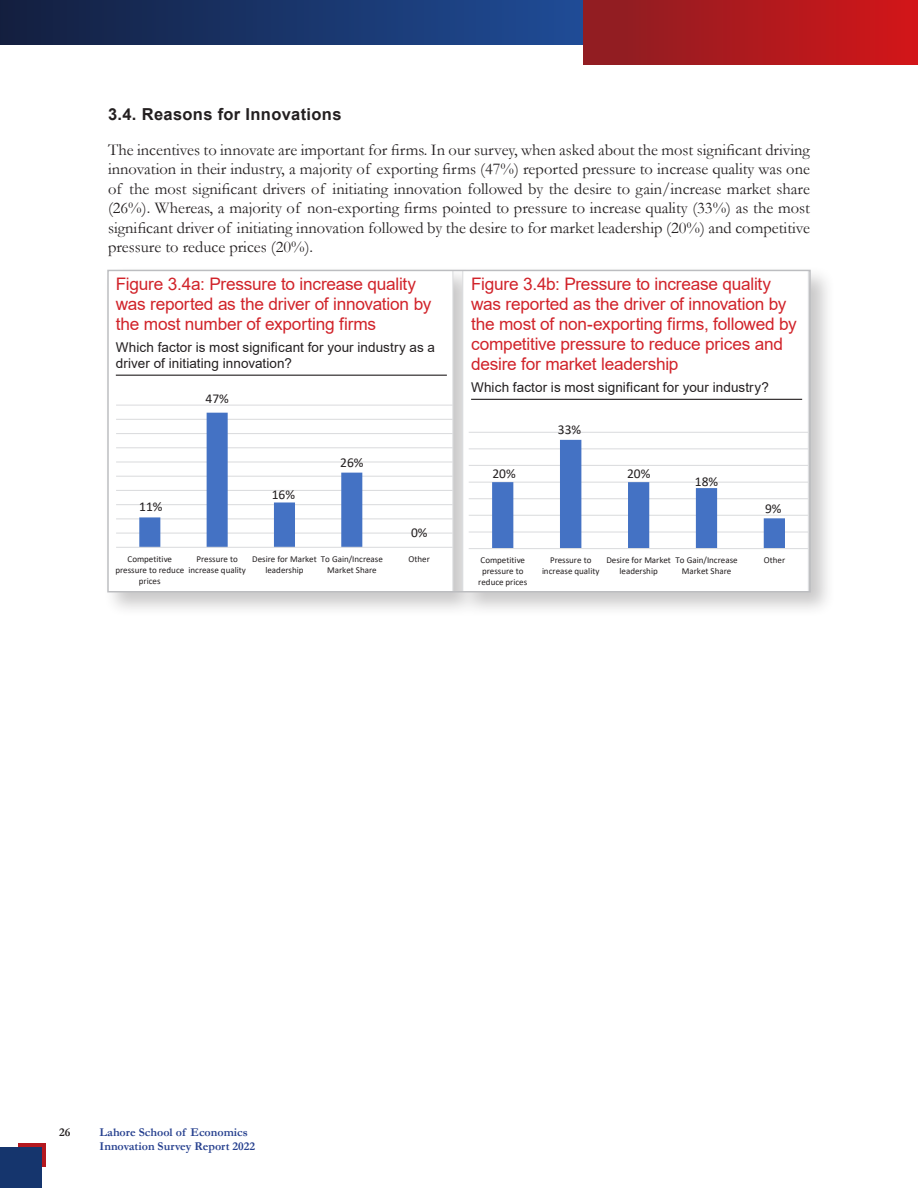
<style>
.page{position:relative;width:918px;height:1188px;background:#fff}
.page>*{position:absolute;margin:0;border:0;box-sizing:border-box;transform-origin:0 0}
.t1{font:700 21px "Times New Roman";color:#231f20}
.t2{font:18px/30.9px "Times New Roman";color:#231f20}
.Figures{font:17.25px/19.8px "Arial";letter-spacing:-.015em;color:#d1232a}
.t3{font:16.5px/19.5px "Garamond";color:#231f20;text-align:justify}
.Heading_3{font:700 16.5px "Arial";letter-spacing:.02em;color:#231f20}
.Figures_copy{font:13.5px/15.6px "Arial";letter-spacing:.005em;color:#231f20}
.t4{font:13.5px "Calibri";color:#231f20}
.t5{font:700 12px/13.5px "Garamond";color:#253f8e}
.t6{font:700 12px "Garamond";color:#231f20}
.t7{font:9px/10.9px "Calibri";color:#231f20;text-align:center}
</style>
<div class="page">
<div style="left:0;top:0;width:583px;height:44px;background:linear-gradient(to right,#131e3e,#1f4c97)"></div>
<div style="left:583px;top:0;width:335px;height:65px;background:linear-gradient(to right,#8b1e23,#d21619)"></div>
<div style="left:19px;top:1143px;width:27px;height:23px;background:#b4181f"></div>
<div style="left:0;top:1147px;width:42px;height:41px;background:#15356d"></div>
<div style="left:103px;top:266px;width:733px;height:352px;background:#231f20;opacity:.25"></div>
<svg style="left:109px;top:272px;width:344px;height:318px"></svg>
<svg style="left:462px;top:272px;width:347px;height:318px"></svg>
<hr style="left:116px;top:375px;width:331px;height:1px;background:#231f20">
<hr style="left:471px;top:399px;width:331px;height:1px;background:#231f20">
<p class="Heading_3" style="left:108px;top:103px;width:235px">3.4. Reasons for Innovations</p>
<p class="t3" style="left:108px;top:139px;width:704px">The incentives to innovate are important for firms. In our survey, when asked about the most significant driving innovation in their industry, a majority of exporting firms (47%) reported pressure to increase quality was one of the most significant drivers of initiating innovation followed by the desire to gain/increase market share (26%). Whereas, a majority of non-exporting firms pointed to pressure to increase quality (33%) as the most significant driver of initiating innovation followed by the desire to for market leadership (20%) and competitive pressure to reduce prices (20%).</p>
<p class="t2" style="left:107px;top:136px;width:704px">of funding for innovations, a larger percentage of both exporting firms (60%) and non-exporting firms (82%) said that they used their internal resources to fund their innovation activities.</p>
<p class="t1" style="left:107px;top:222px;width:255px">3.4. Reasons for Innovations</p>
<p class="Figures" style="left:116px;top:274px;width:317px">Figure 3.4a: Pressure to increase quality was reported as the driver of innovation by the most number of exporting firms</p>
<p class="Figures_copy" style="left:116px;top:340px;width:321px">Which factor is most significant for your industry as a driver of initiating innovation?</p>
<p class="t4" style="left:139px;top:498px;width:25px">11%</p>
<p class="t4" style="left:206px;top:389px;width:25px">47%</p>
<p class="t4" style="left:272px;top:485px;width:25px">16%</p>
<p class="t4" style="left:340px;top:453px;width:25px">26%</p>
<p class="t4" style="left:411px;top:523px;width:18px">0%</p>
<p class="t7" style="left:115px;top:553px;width:70px">Competitive pressure to reduce prices</p>
<p class="t7" style="left:188px;top:553px;width:59px">Pressure to increase quality</p>
<p class="t7" style="left:252px;top:553px;width:66px">Desire for Market leadership</p>
<p class="t7" style="left:321px;top:553px;width:64px">To Gain/Increase<br>Market Share</p>
<p class="t7" style="left:409px;top:553px;width:23px">Other</p>
<p class="Figures" style="left:471px;top:274px;width:327px">Figure 3.4b: Pressure to increase quality was reported as the driver of innovation by the most of non-exporting firms, followed by competitive pressure to reduce prices and desire for market leadership</p>
<p class="Figures_copy" style="left:471px;top:379px;width:299px">Which factor is most significant for your industry?</p>
<p class="t4" style="left:492px;top:464px;width:25px">20%</p>
<p class="t4" style="left:558px;top:420px;width:25px">33%</p>
<p class="t4" style="left:627px;top:464px;width:25px">20%</p>
<p class="t4" style="left:695px;top:472px;width:25px">18%</p>
<p class="t4" style="left:765px;top:499px;width:18px">9%</p>
<p class="t7" style="left:478px;top:554px;width:51px">Competitive pressure to reduce prices</p>
<p class="t7" style="left:542px;top:554px;width:59px">Pressure to increase quality</p>
<p class="t7" style="left:606px;top:554px;width:66px">Desire for Market leadership</p>
<p class="t7" style="left:676px;top:554px;width:64px">To Gain/Increase<br>Market Share</p>
<p class="t7" style="left:764px;top:554px;width:23px">Other</p>
<p class="t6" style="left:59px;top:1124px;width:13px">26</p>
<p class="t5" style="left:100px;top:1126px;width:157px">Lahore School of Economics<br>Innovation Survey Report 2022</p>
</div>
